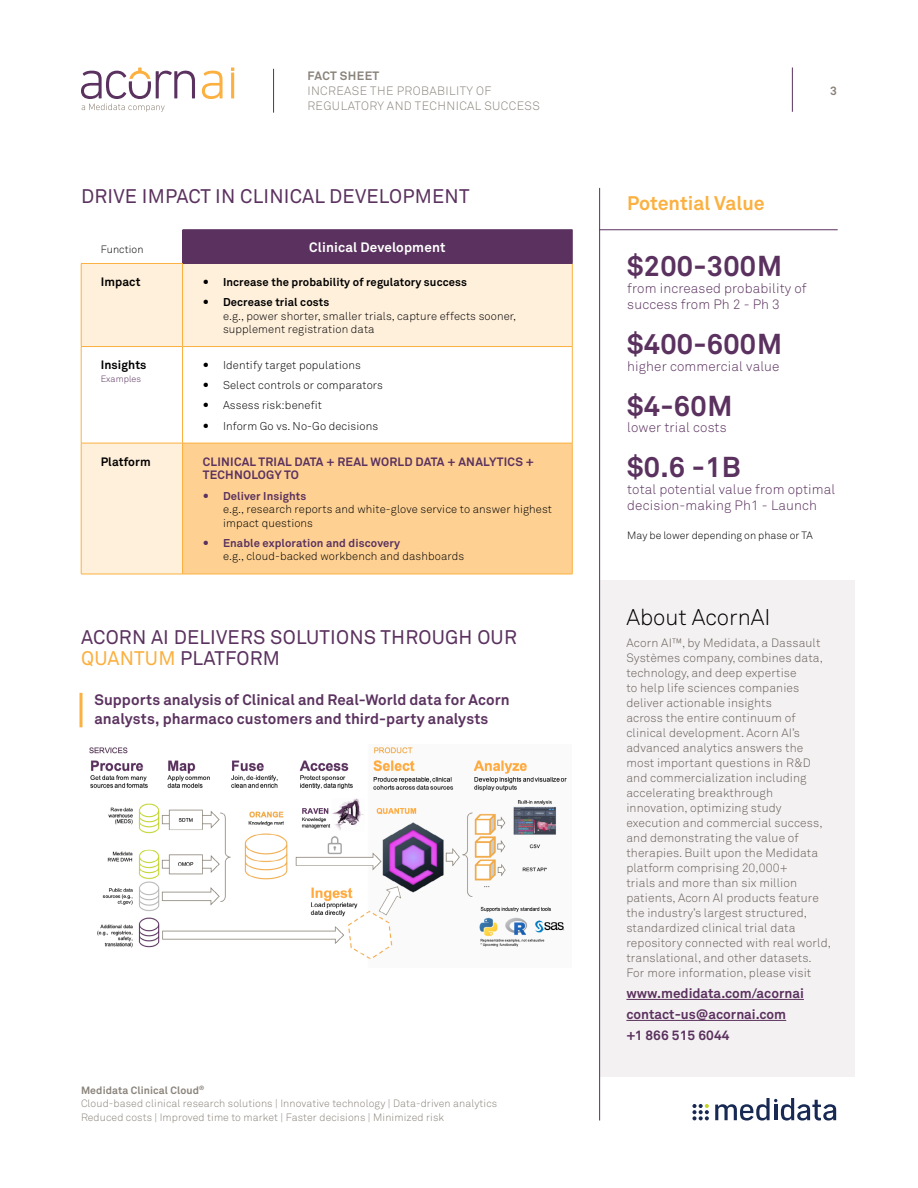
<style>
.page{position:relative;width:918px;height:1188px;background:#fff}
.page>*{position:absolute;margin:0;border:0;box-sizing:border-box;transform-origin:0 0}
.t1{font:700 28.5px "Akkurat Std";letter-spacing:.01em;color:#5b325f}
.t2{font:300 22.5px "Akkurat Std";color:#000}
.t3{font:19.5px/21px "Akkurat Std";letter-spacing:.01em;color:#5b325f}
.t4{font:700 19.5px "Akkurat Std";color:#fbb040}
.t5{font:700 15px/19.5px "Akkurat Std";letter-spacing:.005em;color:#5b325f}
.t6{font:300 13.5px/16.5px "Akkurat Std";letter-spacing:.01em;color:#5b325f}
.t7{font:700 13.5px/21px "Akkurat Std";color:#5b325f}
.t8{font:700 13.5px "Akkurat Std";letter-spacing:.01em;color:#fff}
.t9{font:300 12px/15px "Akkurat Std";letter-spacing:.01em;color:#676058}
.t10{font:700 12px/13.5px "Akkurat Std";letter-spacing:.02em;color:#5b325f}
.t11{font:300 12px/15px "Akkurat Std";letter-spacing:.035em;color:#8a837b}
.t12{font:700 12px "Akkurat Std";letter-spacing:.01em;color:#000}
.t13{font:700 12px "Akkurat Std";letter-spacing:.035em;color:#8a837b}
.t14{font:300 11.25px/20.2px "Akkurat Std";letter-spacing:.01em;color:#000}
.t15{font:700 11.25px/20.2px "Akkurat Std";letter-spacing:.01em;color:#000}
.t16{font:700 11.25px "Akkurat Std";letter-spacing:.01em;color:#5b325f}
.t17{font:300 10.5px/13.5px "Akkurat Std";letter-spacing:.01em;color:#8a837b}
.t18{font:300 10.5px "Akkurat Std";letter-spacing:.005em;color:#000}
.t19{font:300 9px "Akkurat Std";letter-spacing:.01em;color:#5b325f}
.s1{color:#fbb040}
.s2{font-weight:700}
</style>
<div class="page">
<hr style="left:273px;top:69px;width:1px;height:44px;background:#5b325f">
<hr style="left:792px;top:68px;width:1px;height:44px;background:#5b325f">
<svg style="left:692px;top:1104px;width:17px;height:16px"></svg>
<svg style="left:715px;top:1098px;width:121px;height:23px"></svg>
<svg style="left:202px;top:71px;width:21px;height:28px"></svg>
<svg style="left:81px;top:68px;width:114px;height:44px"></svg>
<hr style="left:231px;top:73px;width:3px;height:25px;background:#fbb040">
<div style="left:599px;top:580px;width:256px;height:497px;background:#f4f1f3"></div>
<hr style="left:626px;top:999px;width:178px;height:1px;background:#5b325f">
<hr style="left:626px;top:1020px;width:160px;height:1px;background:#5b325f">
<hr style="left:80px;top:693px;width:2px;height:34px;background:#fbb040">
<div style="left:183px;top:230px;width:389px;height:33px;background:#5b325f"></div>
<div style="left:82px;top:264px;width:490px;height:310px;background:#fff0dc"></div>
<div style="left:81px;top:347px;width:102px;height:96px;background:#fff"></div>
<div style="left:183px;top:347px;width:389px;height:96px;background:#fff"></div>
<div style="left:183px;top:443px;width:389px;height:131px;background:#fed193"></div>
<hr style="left:81px;top:264px;width:1px;height:82px;background:#fbb040">
<hr style="left:182px;top:264px;width:1px;height:82px;background:#fbb040">
<hr style="left:572px;top:264px;width:1px;height:82px;background:#fbb040">
<hr style="left:81px;top:346px;width:102px;height:1px;background:#fbb040">
<hr style="left:81px;top:347px;width:1px;height:96px;background:#fbb040">
<hr style="left:183px;top:346px;width:389px;height:1px;background:#fbb040">
<hr style="left:182px;top:347px;width:1px;height:96px;background:#fbb040">
<hr style="left:572px;top:347px;width:1px;height:96px;background:#fbb040">
<hr style="left:81px;top:443px;width:102px;height:1px;background:#fbb040">
<hr style="left:81px;top:443px;width:1px;height:131px;background:#fbb040">
<hr style="left:183px;top:443px;width:389px;height:1px;background:#fbb040">
<hr style="left:182px;top:443px;width:1px;height:131px;background:#fbb040">
<hr style="left:572px;top:443px;width:1px;height:131px;background:#fbb040">
<hr style="left:81px;top:574px;width:102px;height:1px;background:#fbb040">
<hr style="left:183px;top:574px;width:389px;height:1px;background:#fbb040">
<hr style="left:183px;top:229px;width:389px;height:1px;background:#5b325f">
<hr style="left:183px;top:263px;width:389px;height:1px;background:#5b325f">
<hr style="left:572px;top:230px;width:1px;height:33px;background:#5b325f">
<hr style="left:81px;top:263px;width:102px;height:1px;background:#fbb040">
<hr style="left:599px;top:229px;width:239px;height:1px;background:#5b325f">
<hr style="left:599px;top:188px;width:1px;height:932px;background:#5b325f">
<img style="left:89px;top:747px;width:478px;height:212px">
<svg style="left:204px;top:279px;width:4px;height:5px"></svg>
<svg style="left:204px;top:300px;width:4px;height:4px"></svg>
<p class="t13" style="left:307px;top:69px;width:73px">FACT SHEET</p>
<p class="t11" style="left:307px;top:84px;width:234px">INCREASE THE PROBABILITY OF<br>REGULATORY AND TECHNICAL SUCCESS</p>
<p class="t13" style="left:830px;top:83px;width:8px">3</p>
<h3 class="t3" style="left:81px;top:186px;width:390px">DRIVE IMPACT IN CLINICAL DEVELOPMENT</h3>
<p class="t18" style="left:101px;top:243px;width:44px">Function</p>
<p class="t8" style="left:309px;top:239px;width:138px">Clinical Development</p>
<p class="t12" style="left:101px;top:275px;width:41px">Impact</p>
<p class="t15" style="left:223px;top:272px;width:246px">Increase the probability of regulatory success<br>Decrease trial costs</p>
<p class="t14" style="left:223px;top:309px;width:295px;line-height:13.5px">e.g., power shorter, smaller trials, capture effects sooner, supplement registration data</p>
<p class="t12" style="left:101px;top:358px;width:47px">Insights</p>
<p class="t19" style="left:101px;top:374px;width:42px">Examples</p>
<p class="t14" style="left:223px;top:355px;width:161px">Identify target populations<br>Select controls or comparators<br>Assess risk:benefit<br>Inform Go vs. No-Go decisions</p>
<p class="t12" style="left:101px;top:454px;width:52px">Platform</p>
<p class="t10" style="left:203px;top:455px;width:333px">CLINICAL TRIAL DATA + REAL WORLD DATA + ANALYTICS +<br>TECHNOLOGY TO</p>
<p class="t16" style="left:223px;top:489px;width:85px">Deliver Insights</p>
<p class="t14" style="left:223px;top:503px;width:330px;line-height:13.5px">e.g., research reports and white-glove service to answer highest impact questions</p>
<p class="t16" style="left:223px;top:536px;width:179px">Enable exploration and discovery</p>
<p class="t14" style="left:223px;top:546px;width:243px">e.g., cloud-backed workbench and dashboards</p>
<h3 class="t3" style="left:81px;top:627px;width:437px">ACORN AI DELIVERS SOLUTIONS THROUGH OUR<br><span class="s1">QUANTUM</span> PLATFORM</h3>
<p class="t5" style="left:94px;top:689px;width:417px">Supports analysis of Clinical and Real-World data for Acorn analysts, pharmaco customers and third-party analysts</p>
<p class="t17" style="left:81px;top:1083px;width:418px"><span class="s2">Medidata Clinical Cloud</span><sup>®<br></sup>Cloud-based clinical research solutions | Innovative technology | Data-driven analytics<br>Reduced costs | Improved time to market | Faster decisions | Minimized risk</p>
<h3 class="t4" style="left:627px;top:191px;width:139px">Potential Value</h3>
<h1 class="t1" style="left:627px;top:249px;width:156px">$200-300M</h1>
<p class="t6" style="left:627px;top:280px;width:181px">from increased probability of success from Ph 2 - Ph 3</p>
<h1 class="t1" style="left:627px;top:327px;width:156px">$400-600M</h1>
<p class="t6" style="left:627px;top:358px;width:154px">higher commercial value</p>
<h1 class="t1" style="left:627px;top:388px;width:107px">$4-60M</h1>
<p class="t6" style="left:627px;top:419px;width:101px">lower trial costs</p>
<h1 class="t1" style="left:627px;top:450px;width:115px">$0.6 -1B</h1>
<p class="t6" style="left:627px;top:481px;width:209px">total potential value from optimal decision-making Ph1 - Launch</p>
<p class="t18" style="left:627px;top:529px;width:187px">May be lower depending on phase or TA</p>
<h2 class="t2" style="left:626px;top:604px;width:146px">About AcornAI</h2>
<p class="t9" style="left:626px;top:635px;width:206px">Acorn AI™, by Medidata, a Dassault Systèmes company, combines data, technology, and deep expertise<br>to help life sciences companies deliver actionable insights<br>across the entire continuum of clinical development. Acorn AI’s advanced analytics answers the most important questions in R&amp;D and commercialization including accelerating breakthrough innovation, optimizing study execution and commercial success, and demonstrating the value of therapies. Built upon the Medidata platform comprising 20,000+<br>trials and more than six million patients, Acorn AI products feature the industry’s largest structured, standardized clinical trial data repository connected with real world, translational, and other datasets.<br>For more information, please visit</p>
<p class="t7" style="left:626px;top:982px;width:179px">www.medidata.com/acornai contact-us@acornai.com +1 866 515 6044</p>
</div>
